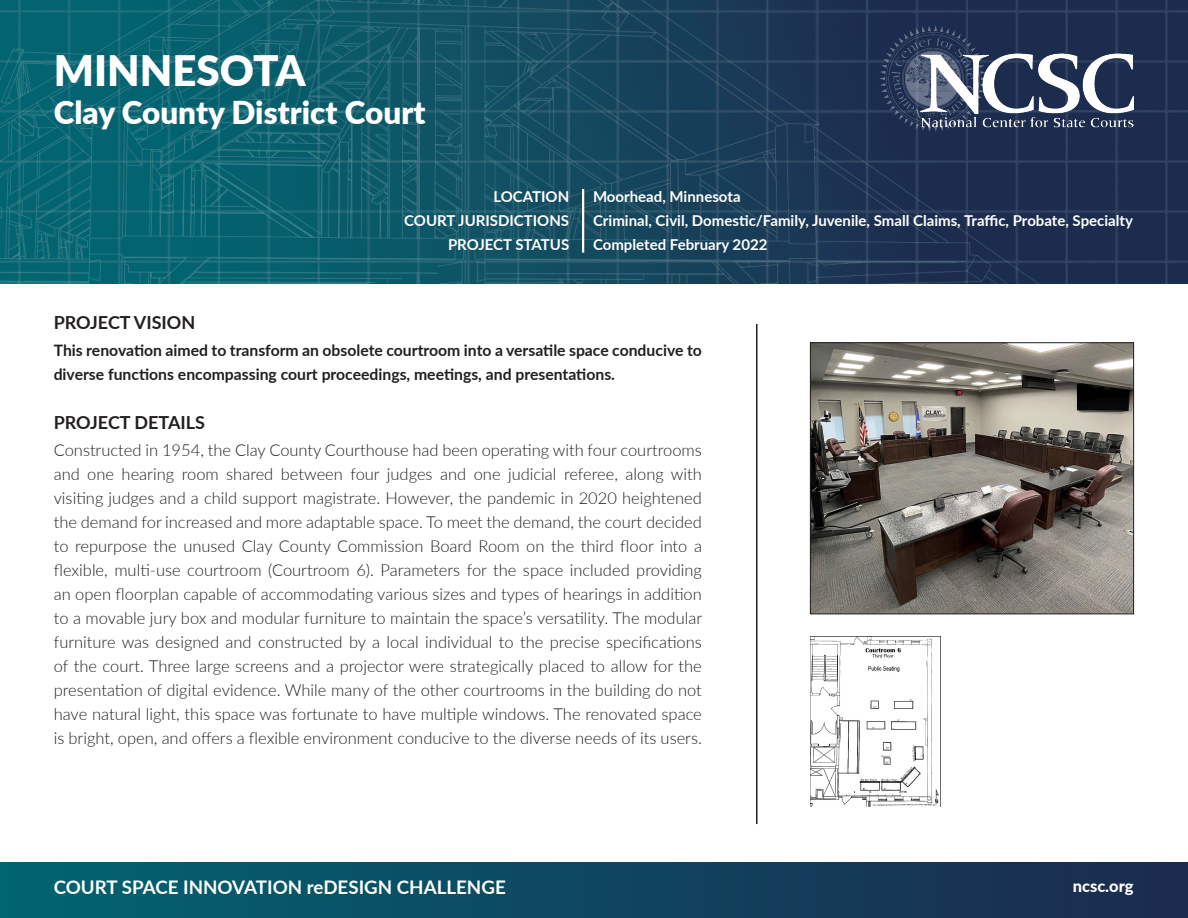
<style>
.page{position:relative;width:1188px;height:918px;background:#fff}
.page>*{position:absolute;margin:0;border:0;box-sizing:border-box;transform-origin:0 0}
.t1{font:900 42px "Lato";color:#fff}
.t2{font:900 31.5px "Lato";color:#fff}
.t3{font:700 18.75px "Lato";color:#fff}
.t4{font:700 18px "Lato";color:#231f20}
.body_para{font:300 16.5px/24px "Lato";color:#231f20;text-align:justify}
.t5{font:800 16.5px "Lato";color:#fff}
.t6{font:700 15.75px/24px "Lato";color:#231f20}
.t7{font:700 15px "Lato";color:#fff}
</style>
<div class="page">
<div style="left:0;top:862px;width:1188px;height:56px;background:linear-gradient(to right,#006470,#1c294e)"></div>
<hr style="left:756px;top:324px;width:2px;height:500px;background:#231f20">
<img style="left:0;top:0;width:1188px;height:284px">
<img style="left:879px;top:26px;width:254px;height:106px">
<hr style="left:582px;top:189px;width:2px;height:64px;background:#fff">
<img style="left:812px;top:344px;width:320px;height:268px">
<div style="left:810px;top:342px;width:324px;height:272px;border:1px solid #231f20"></div>
<img style="left:810px;top:636px;width:130px;height:171px">
<p class="t1" style="left:54px;top:39px;width:253px">MINNESOTA</p>
<p class="t2" style="left:54px;top:89px;width:373px">Clay County District Court</p>
<p class="t7" style="left:493px;top:186px;width:77px">LOCATION</p>
<p class="t7" style="left:593px;top:186px;width:149px">Moorhead, Minnesota</p>
<p class="t7" style="left:404px;top:210px;width:167px">COURT JURISDICTIONS</p>
<p class="t7" style="left:593px;top:210px;width:542px">Criminal, Civil, Domestic/Family, Juvenile, Small Claims, Traffic, Probate, Specialty</p>
<p class="t7" style="left:448px;top:234px;width:123px">PROJECT STATUS</p>
<p class="t7" style="left:593px;top:234px;width:176px">Completed February 2022</p>
<p class="t4" style="left:54px;top:309px;width:143px">PROJECT VISION</p>
<p class="t6" style="left:54px;top:338px;width:650px">This renovation aimed to transform an obsolete courtroom into a versatile space conducive to diverse functions encompassing court proceedings, meetings, and presentations.</p>
<p class="t4" style="left:54px;top:409px;width:153px">PROJECT DETAILS</p>
<p class="body_para" style="left:54px;top:437px;width:650px">Constructed in 1954, the Clay County Courthouse had been operating with four courtrooms and one hearing room shared between four judges and one judicial referee, along with visiting judges and a child support magistrate. However, the pandemic in 2020 heightened the demand for increased and more adaptable space. To meet the demand, the court decided to repurpose the unused Clay County Commission Board Room on the third floor into a flexible, multi-use courtroom (Courtroom 6). Parameters for the space included providing an open floorplan capable of accommodating various sizes and types of hearings in addition to a movable jury box and modular furniture to maintain the space’s versatility. The modular furniture was designed and constructed by a local individual to the precise specifications of the court. Three large screens and a projector were strategically placed to allow for the presentation of digital evidence. While many of the other courtrooms in the building do not have natural light, this space was fortunate to have multiple windows. The renovated space is bright, open, and offers a flexible environment conducive to the diverse needs of its users.</p>
<p class="t3" style="left:54px;top:873px;width:454px">COURT SPACE INNOVATION reDESIGN CHALLENGE</p>
<p class="t5" style="left:1073px;top:874px;width:63px">ncsc.org</p>
</div>
